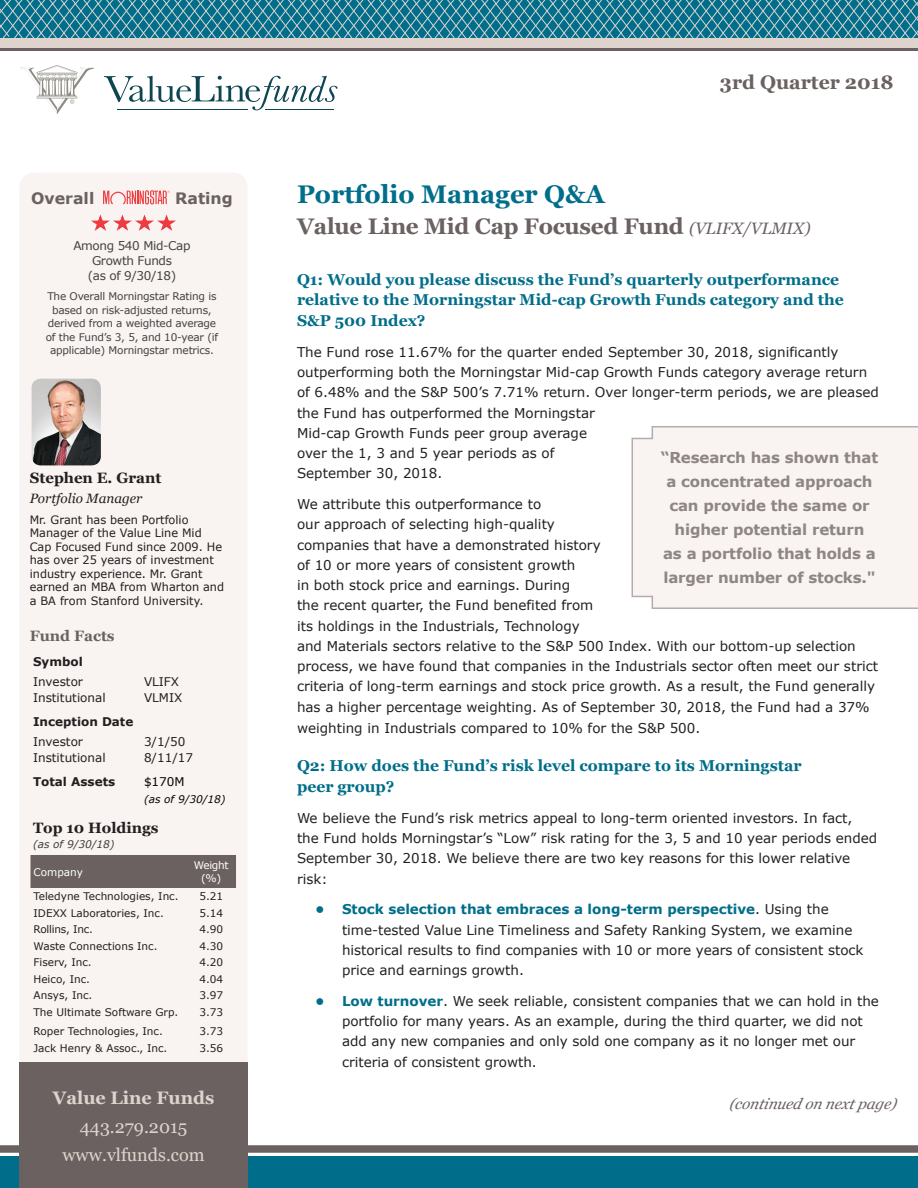
<style>
.page{position:relative;width:918px;height:1188px;background:#fff}
.page>*{position:absolute;margin:0;border:0;box-sizing:border-box;transform-origin:0 0}
.t1{font:700 25.5px "Georgia";color:#006e8a}
.t2{font:700 22.5px "Georgia";letter-spacing:-.01em;color:#6a6160}
.t3{font:700 19.5px "Georgia";color:#6a6160}
.t4{font:18px "Georgia";color:#dfd4cd}
.t5{font:700 18px "Georgia";color:#dfd4cd}
.t6{font:700 15.75px/20.7px "Georgia";color:#006e8a}
.t7{font:700 15.75px "Verdana";color:#6a6160}
.t8{font:700 15px/24px "Verdana";letter-spacing:-.01em;color:#8e8584;text-align:center}
.t9{font:700 15px "Georgia";color:#231f20}
.t10{font:italic 15px "Georgia";color:#6a6160}
.t11{font:700 15px "Georgia";color:#6a6160}
.t12{font:13.5px/20.2px "Verdana";color:#231f20}
.t13{font:italic 13.5px "Georgia";color:#231f20}
.t14{font:12px "Verdana";color:#231f20}
.t15{font:12px "Verdana";letter-spacing:-.03em;color:#424142}
.t16{font:700 12px "Verdana";color:#231f20}
.t17{font:12px "Verdana";color:#040503}
.t18{font:11.55px/13.5px "Verdana";color:#231f20}
.t19{font:10.5px "Verdana";color:#231f20}
.t20{font:10.5px/13.5px "Verdana";letter-spacing:-.02em;color:#424142;text-align:center}
.t21{font:10.5px/12.6px "Verdana";letter-spacing:-.01em;color:#fff;text-align:center}
.t22{font:italic 10.5px "Verdana";color:#3e3e3f}
.t23{font:italic 10.5px "Verdana";color:#040503}
.t24{font:10.5px "Verdana";letter-spacing:-.02em;color:#231f20}
.s1{color:#040503}
.s2{font-weight:400;font-style:italic;font-size:16.5px}
.s3{font-weight:700;color:#006e8a}
</style>
<div class="page">
<div style="left:20px;top:173px;width:227px;height:889px;background:#f9f4f2"></div>
<div style="left:0;top:1145px;width:918px;height:8px;background:#6a6160"></div>
<img style="left:32px;top:379px;width:69px;height:86px">
<svg style="left:20px;top:65px;width:74px;height:49px"></svg>
<svg style="left:104px;top:76px;width:233px;height:34px"></svg>
<hr style="left:117px;top:109px;width:131px;height:1px;background:#0d4551">
<hr style="left:266px;top:109px;width:68px;height:1px;background:#0d4551">
<svg style="left:0;top:0;width:918px;height:39px;background:#338599"></svg>
<div style="left:0;top:39px;width:918px;height:9px;background:#dfd4cd"></div>
<hr style="left:0;top:48px;width:918px;height:3px;background:#6a6160">
<div style="left:0;top:1156px;width:918px;height:32px;background:#006e8a"></div>
<svg style="left:103px;top:190px;width:67px;height:14px"></svg>
<div style="left:19px;top:1062px;width:229px;height:126px;background:#6a6160"></div>
<div style="left:31px;top:855px;width:205px;height:33px;background:#6a6160"></div>
<div style="left:631px;top:426px;width:287px;height:183px;background:#f9f4f2"></div>
<svg style="left:88px;top:212px;width:91px;height:21px"></svg>
<p class="t7" style="left:31px;top:187px;width:65px">Overall</p>
<p class="t7" style="left:175px;top:187px;width:59px">Rating</p>
<p class="t15" style="left:73px;top:237px;width:119px">Among 540 Mid-Cap</p>
<p class="t15" style="left:92px;top:252px;width:81px">Growth Funds</p>
<p class="t15" style="left:88px;top:267px;width:90px">(as of 9/30/18)</p>
<p class="t20" style="left:46px;top:289px;width:174px">The Overall Morningstar Rating is based on risk-adjusted returns, derived from a weighted average of the Fund’s 3, 5, and 10-year (if applicable) Morningstar metrics.</p>
<p class="t9" style="left:30px;top:468px;width:133px">Stephen E. Grant</p>
<p class="t13" style="left:30px;top:490px;width:114px">Portfolio Manager</p>
<p class="t18" style="left:30px;top:513px;width:196px">Mr. Grant has been Portfolio<br>Manager of the Value Line Mid<br>Cap Focused Fund since 2009. He has over 25 years of investment industry experience<span class="s1">.</span> Mr. Grant earned an MBA from Wharton and a BA from Stanford University.</p>
<p class="t11" style="left:30px;top:627px;width:86px">Fund Facts</p>
<p class="t16" style="left:33px;top:653px;width:51px">Symbol</p>
<p class="t14" style="left:33px;top:673px;width:52px">Investor</p>
<p class="t14" style="left:33px;top:690px;width:74px">Institutional</p>
<p class="t16" style="left:33px;top:713px;width:102px">Inception Date</p>
<p class="t14" style="left:33px;top:733px;width:52px">Investor</p>
<p class="t14" style="left:33px;top:750px;width:74px">Institutional</p>
<p class="t14" style="left:144px;top:673px;width:37px">VLIFX</p>
<p class="t14" style="left:144px;top:690px;width:40px">VLMIX</p>
<p class="t14" style="left:144px;top:733px;width:43px">3/1/50</p>
<p class="t14" style="left:144px;top:750px;width:51px">8/11/17</p>
<p class="t16" style="left:33px;top:773px;width:84px">Total Assets</p>
<p class="t17" style="left:144px;top:774px;width:42px">$170M</p>
<p class="t23" style="left:144px;top:792px;width:83px">(as of 9/30/18)</p>
<p class="t9" style="left:33px;top:818px;width:127px">Top 10 Holdings</p>
<p class="t22" style="left:33px;top:837px;width:83px">(as of 9/30/18)</p>
<p class="t21" style="left:34px;top:865px;width:51px">Company</p>
<p class="t21" style="left:194px;top:859px;width:36px">Weight (%)</p>
<p class="t19" style="left:34px;top:889px;width:147px">Teledyne Technologies, Inc.</p>
<p class="t19" style="left:199px;top:889px;width:25px">5.21</p>
<p class="t19" style="left:34px;top:906px;width:132px">IDEXX Laboratories, Inc.</p>
<p class="t19" style="left:199px;top:906px;width:25px">5.14</p>
<p class="t24" style="left:34px;top:922px;width:61px">Rollins, Inc.</p>
<p class="t19" style="left:199px;top:922px;width:25px">4.90</p>
<p class="t19" style="left:34px;top:939px;width:126px">Waste Connections Inc.</p>
<p class="t19" style="left:199px;top:939px;width:25px">4.30</p>
<p class="t19" style="left:34px;top:955px;width:60px">Fiserv, Inc.</p>
<p class="t19" style="left:199px;top:955px;width:25px">4.20</p>
<p class="t19" style="left:34px;top:972px;width:58px">Heico, Inc.</p>
<p class="t19" style="left:199px;top:972px;width:25px">4.04</p>
<p class="t19" style="left:34px;top:988px;width:60px">Ansys, Inc.</p>
<p class="t19" style="left:199px;top:988px;width:25px">3.97</p>
<p class="t19" style="left:34px;top:1005px;width:146px">The Ultimate Software Grp.</p>
<p class="t19" style="left:199px;top:1005px;width:25px">3.73</p>
<p class="t19" style="left:34px;top:1023px;width:131px">Roper Technologies, Inc.</p>
<p class="t19" style="left:199px;top:1023px;width:25px">3.73</p>
<p class="t19" style="left:34px;top:1041px;width:135px">Jack Henry &amp; Assoc., Inc.</p>
<p class="t19" style="left:199px;top:1041px;width:25px">3.56</p>
<p class="t5" style="left:53px;top:1086px;width:163px">Value Line Funds</p>
<p class="t4" style="left:80px;top:1115px;width:109px">443.279.2015</p>
<p class="t4" style="left:62px;top:1144px;width:144px">www.vlfunds.com</p>
<p class="t3" style="left:720px;top:70px;width:175px">3rd Quarter 2018</p>
<p class="t1" style="left:297px;top:177px;width:309px">Portfolio Manager Q&amp;A</p>
<p class="t2" style="left:297px;top:212px;width:515px">Value Line Mid Cap Focused Fund <span class="s2">(VLIFX/VLMIX)</span></p>
<p class="t6" style="left:297px;top:269px;width:548px">Q1: Would you please discuss the Fund’s quarterly outperformance relative to the Morningstar Mid-cap Growth Funds category and the<br>S&amp;P 500 Index?</p>
<p class="t12" style="left:297px;top:342px;width:583px">The Fund rose 11.67% for the quarter ended September 30, 2018, significantly outperforming both the Morningstar Mid-cap Growth Funds category average return of 6.48% and the S&amp;P 500’s 7.71% return. Over longer-term periods, we are pleased the Fund has outperformed the Morningstar<br>Mid-cap Growth Funds peer group average<br>over the 1, 3 and 5 year periods as of<br>September 30, 2018.</p>
<p class="t12" style="left:297px;top:494px;width:583px">We attribute this outperformance to<br>our approach of selecting high-quality<br>companies that have a demonstrated history<br>of 10 or more years of consistent growth<br>in both stock price and earnings. During<br>the recent quarter, the Fund benefited from<br>its holdings in the Industrials, Technology<br>and Materials sectors relative to the S&amp;P 500 Index. With our bottom-up selection process, we have found that companies in the Industrials sector often meet our strict criteria of long-term earnings and stock price growth. As a result, the Fund generally has a higher percentage weighting. As of September 30, 2018, the Fund had a 37% weighting in Industrials compared to 10% for the S&amp;P 500.</p>
<p class="t6" style="left:297px;top:756px;width:506px">Q2: How does the Fund’s risk level compare to its Morningstar peer group?</p>
<p class="t12" style="left:297px;top:808px;width:582px">We believe the Fund’s risk metrics appeal to long-term oriented investors. In fact, the Fund holds Morningstar’s “Low” risk rating for the 3, 5 and 10 year periods ended September 30, 2018. We believe there are two key reasons for this lower relative risk:</p>
<p class="t12" style="left:342px;top:899px;width:523px;text-indent:-27px"><span class="s3">• Stock selection that embraces a long-term perspective</span>. Using the time-tested Value Line Timeliness and Safety Ranking System, we examine historical results to find companies with 10 or more years of consistent stock price and earnings growth.</p>
<p class="t12" style="left:342px;top:991px;width:538px;text-indent:-27px"><span class="s3">• Low turnover</span>. We seek reliable, consistent companies that we can hold in the portfolio for many years. As an example, during the third quarter, we did not add any new companies and only sold one company as it no longer met our criteria of consistent growth.</p>
<p class="t8" style="left:661px;top:445px;width:219px">“Research has shown that a concentrated approach can provide the same or higher potential return<br>as a portfolio that holds a larger number of stocks."</p>
<p class="t10" style="left:729px;top:1094px;width:169px">(continued on nextpage)</p>
</div>
